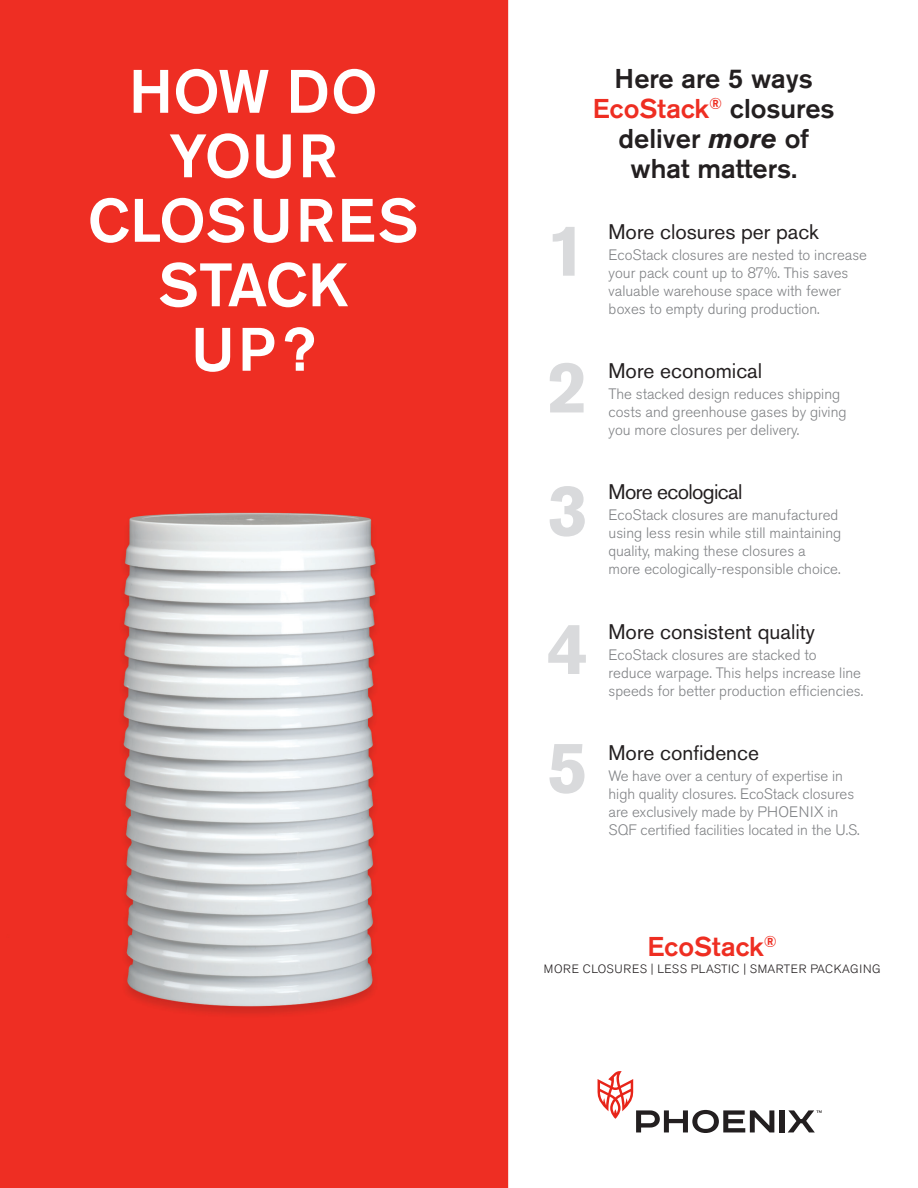
<style>
.page{position:relative;width:918px;height:1188px;background:#fff}
.page>*{position:absolute;margin:0;border:0;box-sizing:border-box;transform-origin:0 0}
.t1{font:700 72px "Akzidenz Grotesk Std";color:#d9dadc}
.t2{font:500 60.75px/64.5px "Akzidenz Grotesk Std";color:#fff;text-align:center}
.t3{font:500 27px/30px "Akzidenz Grotesk Std";color:#231f20;text-align:center}
.t4{font:500 27px "Akzidenz Grotesk Std";color:#ee2e22}
.t5{font:21px "Akzidenz Grotesk Std";color:#231f20}
.t6{font:21px "Akzidenz Grotesk Std";letter-spacing:-.03em;color:#231f20}
.t7{font:300 15px/18px "Akzidenz Grotesk Std";color:#808285}
.t8{font:300 12px "Akzidenz Grotesk Std";letter-spacing:.03em;color:#231f20}
.s1{color:#ee2e22}
.s2{font-weight:700;font-style:italic}
</style>
<div class="page">
<img style="left:0;top:0;width:815px;height:1188px">
<div style="left:779px;top:1110px;width:5px;height:22px;background:#231f20"></div>
<svg style="left:598px;top:1071px;width:176px;height:62px"></svg>
<svg style="left:788px;top:1110px;width:34px;height:22px"></svg>
<p class="t2" style="left:88px;top:58px;width:332px">HOW DO<br>YOUR<br>CLOSURES<br>STACK<br>UP?</p>
<p class="t3" style="left:593px;top:63px;width:243px">Here are 5 ways<br><span class="s1">EcoStack</span><sup>®</sup> closures deliver <span class="s2">more</span> of what matters.</p>
<p class="t1" style="left:546px;top:209px;width:42px">1</p>
<p class="t5" style="left:609px;top:219px;width:212px">More closures per pack</p>
<p class="t7" style="left:609px;top:246px;width:260px">EcoStack closures are nested to increase your pack count up to 87%. This saves valuable warehouse space with fewer boxes to empty during production.</p>
<p class="t1" style="left:547px;top:346px;width:42px">2</p>
<p class="t5" style="left:609px;top:358px;width:155px">More economical</p>
<p class="t7" style="left:609px;top:385px;width:240px">The stacked design reduces shipping costs and greenhouse gases by giving you more closures per delivery.</p>
<p class="t1" style="left:547px;top:469px;width:42px">3</p>
<p class="t6" style="left:609px;top:480px;width:135px">More ecological</p>
<p class="t7" style="left:609px;top:506px;width:234px">EcoStack closures are manufactured using less resin while still maintaining quality, making these closures a<br>more ecologically-responsible choice.</p>
<p class="t1" style="left:547px;top:607px;width:42px">4</p>
<p class="t5" style="left:609px;top:619px;width:208px">More consistent quality</p>
<p class="t7" style="left:609px;top:646px;width:256px">EcoStack closures are stacked to reduce warpage. This helps increase line speeds for better production efficiencies.</p>
<p class="t1" style="left:547px;top:726px;width:42px">5</p>
<p class="t5" style="left:609px;top:740px;width:152px">More confidence</p>
<p class="t7" style="left:609px;top:767px;width:253px">We have over a century of expertise in high quality closures. EcoStack closures are exclusively made by PHOENIX in SQF certified facilities located in the U.S.</p>
<p class="t4" style="left:648px;top:930px;width:131px">EcoStack<sup>®</sup></p>
<p class="t8" style="left:544px;top:962px;width:338px">MORE CLOSURES | LESS PLASTIC | SMARTER PACKAGING</p>
</div>
